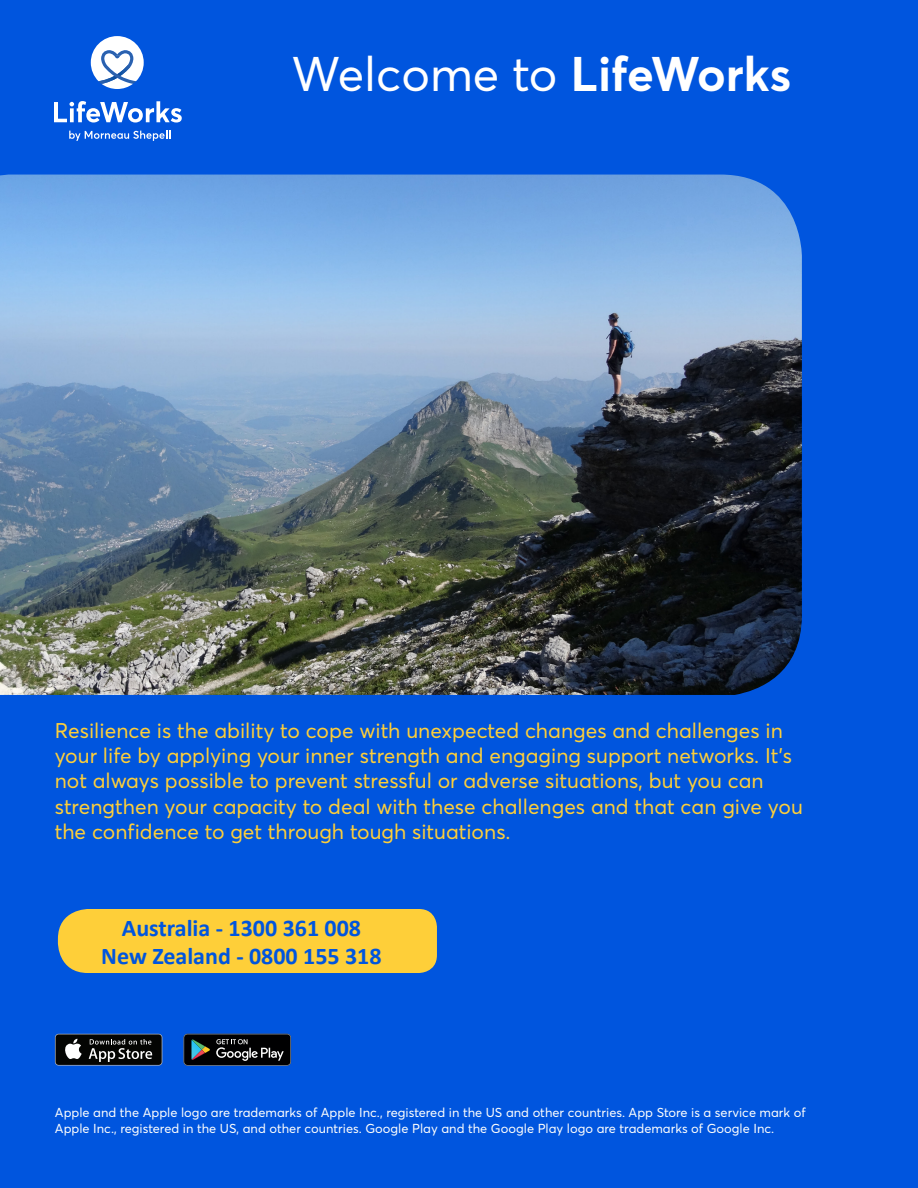
<style>
.page{position:relative;width:918px;height:1188px;background:#0055de}
.page>*{position:absolute;margin:0;border:0;box-sizing:border-box;transform-origin:0 0}
.t1{font:48px "Averta";color:#fff}
.t2{font:700 24px "Calibri";color:#0055de}
.t3{font:21px/25.2px "Averta";color:#fecf39}
.Foot_Notes{font:12.9px/16.5px "Averta";color:#fffffd}
.s1{font-weight:700}
</style>
<div class="page">
<svg style="left:54px;top:101px;width:128px;height:22px"></svg>
<svg style="left:69px;top:131px;width:101px;height:10px"></svg>
<svg style="left:91px;top:36px;width:53px;height:53px"></svg>
<img style="left:98px;top:76px;width:19px;height:8px">
<div style="left:58px;top:909px;width:379px;height:64px;background:#fecf39"></div>
<img style="left:0;top:175px;width:802px;height:520px">
<div style="left:55px;top:1034px;width:107px;height:32px;background:#8794aa;border-radius:4px"></div>
<div style="left:56px;top:1034px;width:106px;height:31px;background:#040503;border-radius:3px"></div>
<svg style="left:65px;top:1039px;width:17px;height:20px"></svg>
<svg style="left:89px;top:1039px;width:63px;height:23px"></svg>
<svg style="left:184px;top:1034px;width:107px;height:32px;background:#242829"></svg>
<p class="t1" style="left:292px;top:44px;width:501px">Welcome to <span class="s1">LifeWorks</span></p>
<p class="t3" style="left:55px;top:718px;width:750px">Resilience is the ability to cope with unexpected changes and challenges in your life by applying your inner strength and engaging support networks. It’s not always possible to prevent stressful or adverse situations, but you can strengthen your capacity to deal with these challenges and that can give you the confidence to get through tough situations.</p>
<p class="t2" style="left:122px;top:911px;width:241px">Australia - 1300 361 008</p>
<p class="t2" style="left:101px;top:940px;width:282px">New Zealand - 0800 155 318</p>
<p class="Foot_Notes" style="left:55px;top:1104px;width:752px">Apple and the Apple logo are trademarks of Apple Inc., registered in the US and other countries. App Store is a service mark of<br>Apple Inc., registered in the US, and other countries. Google Play and the Google Play logo are trademarks of Google Inc.</p>
</div>
